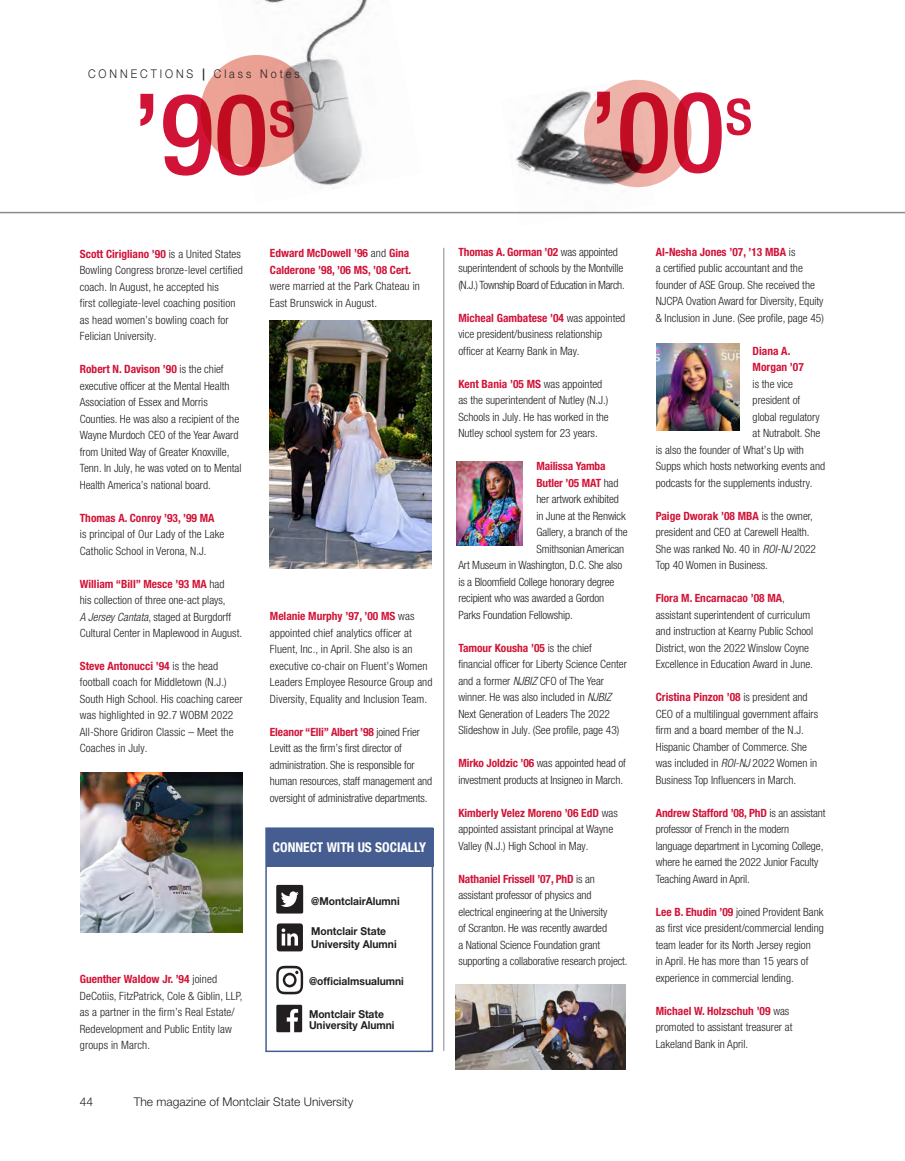
<style>
.page{position:relative;width:905px;height:1161px;background:#fff}
.page>*{position:absolute;margin:0;border:0;box-sizing:border-box;transform-origin:0 0}
.t1{font:500 condensed 112.35px "Helvetica Neue LT Pro";color:#d11337}
.Body_Copy{font:700 condensed 13.5px "Helvetica Neue LT Pro";color:#fff}
.t2{font:300 12px "Helvetica Neue LT Pro";color:#231f20}
.t3{font:300 12px "Helvetica Neue LT Pro";letter-spacing:.275em;color:#231f20;scale:.9 1}
.Class_Note_body{font:300 condensed 11.4px/16.5px "Helvetica Neue LT Pro";color:#231f20}
.Class_Note_body-2{font:700 condensed 11.4px "Helvetica Neue LT Pro";letter-spacing:-.01em;color:#d11337}
.t4{font:700 10.95px/12.3px "Helvetica Neue LT Std";color:#231f20;scale:.94 1}
.s1{font-weight:700}
.s2{font-weight:700;color:#d11337}
.s3{font-style:italic}
.s4{font-weight:300;color:#231f20}
</style>
<div class="page">
<hr style="left:443px;top:248px;width:1px;height:803px;background:#8c8b8e">
<img style="left:500px;top:79px;width:155px;height:135px">
<svg style="left:584px;top:80px;width:107px;height:107px;background:#d8a39a"></svg>
<img style="left:218px;top:0;width:150px;height:186px">
<svg style="left:200px;top:55px;width:113px;height:112px;background:#df998d"></svg>
<hr style="left:0;top:212px;width:904px;height:1px;background:#8c8b8e">
<img style="left:81px;top:773px;width:162px;height:160px">
<img style="left:270px;top:321px;width:162px;height:247px">
<img style="left:457px;top:462px;width:66px;height:84px">
<img style="left:455px;top:985px;width:170px;height:84px">
<img style="left:656px;top:344px;width:83px;height:86px">
<div style="left:265px;top:827px;width:168px;height:225px;border:2px solid #455d91"></div>
<svg style="left:277px;top:923px;width:26px;height:28px"></svg>
<svg style="left:276px;top:885px;width:27px;height:29px"></svg>
<svg style="left:276px;top:966px;width:27px;height:28px"></svg>
<svg style="left:276px;top:1005px;width:26px;height:27px"></svg>
<div style="left:266px;top:828px;width:167px;height:38px;background:#455d91"></div>
<p class="t3" style="left:88px;top:66px;width:237px">CONNECTIONS <span class="s1">|</span> Class Notes</p>
<h1 class="t1" style="left:133px;top:66px;width:164px">’90<sup>s</sup></h1>
<h1 class="t1" style="left:590px;top:64px;width:164px">’00<sup>s</sup></h1>
<p class="Class_Note_body" style="left:80px;top:245px;width:164px"><span class="s2">Scott Cirigliano ’90</span> is a United States Bowling Congress bronze-level certified coach. In August, he accepted his<br>first collegiate-level coaching position as head women’s bowling coach for Felician University.</p>
<p class="Class_Note_body" style="left:80px;top:361px;width:163px"><span class="s2">Robert N. Davison ’90</span> is the chief executive officer at the Mental Health Association of Essex and Morris Counties. He was also a recipient of the Wayne Murdoch CEO of the Year Award from United Way of Greater Knoxville, Tenn. In July, he was voted on to Mental Health America’s national board.</p>
<p class="Class_Note_body" style="left:80px;top:509px;width:146px"><span class="s2">Thomas A. Conroy ’93, ’99 MA<br></span>is principal of Our Lady of the Lake<br>Catholic School in Verona, N.J.</p>
<p class="Class_Note_body" style="left:80px;top:575px;width:164px"><span class="s2">William “Bill” Mesce ’93 MA</span> had<br>his collection of three one-act plays,<br><span class="s3">A Jersey Cantata</span>, staged at Burgdorff Cultural Center in Maplewood in August.</p>
<p class="Class_Note_body" style="left:80px;top:658px;width:164px"><span class="s2">Steve Antonucci ’94</span> is the head football coach for Middletown (N.J.)<br>South High School. His coaching career was highlighted in 92.7 WOBM 2022<br>All-Shore Gridiron Classic – Meet the<br>Coaches in July.</p>
<p class="Class_Note_body" style="left:80px;top:971px;width:164px"><span class="s2">Guenther Waldow Jr. ’94</span> joined DeCotiis, FitzPatrick, Cole &amp; Giblin, LLP, as a partner in the firm’s Real Estate/ Redevelopment and Public Entity law groups in March.</p>
<p class="Class_Note_body" style="left:270px;top:245px;width:151px"><span class="s2">Edward McDowell ’96</span> and <span class="s2">Gina<br>Calderone ’98, ’06 MS, ’08 Cert. </span>were married at the Park Chateau in<br>East Brunswick in August.</p>
<p class="Class_Note_body" style="left:270px;top:608px;width:164px"><span class="s2">Melanie Murphy ’97, ’00 MS</span> was appointed chief analytics officer at Fluent, Inc., in April. She also is an executive co-chair on Fluent’s Women Leaders Employee Resource Group and Diversity, Equality and Inclusion Team.</p>
<p class="Class_Note_body" style="left:270px;top:724px;width:164px"><span class="s2">Eleanor “Elli” Albert ’98</span> joined Frier Levitt as the firm’s first director of administration. She is responsible for human resources, staff management and oversight of administrative departments.</p>
<p class="Body_Copy" style="left:273px;top:839px;width:155px">CONNECT WITH US SOCIALLY</p>
<p class="t4" style="left:311px;top:894px;width:96px">@MontclairAlumni</p>
<p class="t4" style="left:311px;top:925px;width:92px">Montclair State<br>University Alumni</p>
<p class="t4" style="left:309px;top:975px;width:102px">@officialmsualumni</p>
<p class="t4" style="left:309px;top:1008px;width:92px;line-height:10.9px">Montclair State<br>University Alumni</p>
<p class="t2" style="left:80px;top:1095px;width:15px">44</p>
<p class="t2" style="left:134px;top:1095px;width:221px">The magazine of Montclair State University</p>
<p class="Class_Note_body" style="left:458px;top:243px;width:168px"><span class="s2">Thomas A. Gorman ’02</span> was appointed superintendent of schools by the Montville (N.J.) Township Board of Education in March.</p>
<p class="Class_Note_body" style="left:458px;top:309px;width:168px"><span class="s2">Micheal Gambatese ’04</span> was appointed vice president/business relationship officer at Kearny Bank in May.</p>
<p class="Class_Note_body" style="left:458px;top:375px;width:152px"><span class="s2">Kent Bania ’05 MS</span> was appointed as the superintendent of Nutley (N.J.)<br>Schools in July. He has worked in the Nutley school system for 23 years.</p>
<p class="Class_Note_body-2" style="left:536px;top:459px;width:71px">Mailissa Yamba</p>
<p class="Class_Note_body-2" style="left:536px;top:476px;width:84px">Butler ’05 MAT <span class="s4">had</span></p>
<p class="Class_Note_body" style="left:536px;top:491px;width:84px">her artwork exhibited</p>
<p class="Class_Note_body" style="left:536px;top:507px;width:91px">in June at the Renwick</p>
<p class="Class_Note_body" style="left:536px;top:524px;width:93px">Gallery, a branch of the</p>
<p class="Class_Note_body" style="left:536px;top:540px;width:89px">Smithsonian American</p>
<p class="Class_Note_body" style="left:458px;top:557px;width:165px">Art Museum in Washington, D.C. She also</p>
<p class="Class_Note_body" style="left:458px;top:573px;width:158px">is a Bloomfield College honorary degree</p>
<p class="Class_Note_body" style="left:458px;top:590px;width:147px">recipient who was awarded a Gordon</p>
<p class="Class_Note_body" style="left:458px;top:606px;width:116px">Parks Foundation Fellowship.</p>
<p class="Class_Note_body" style="left:458px;top:639px;width:170px"><span class="s2">Tamour Kousha ’05</span> is the chief financial officer for Liberty Science Center and a former <span class="s3">NJBIZ</span> CFO of The Year winner. He was also included in <span class="s3">NJBIZ </span>Next Generation of Leaders The 2022<br>Slideshow in July. (See profile, page 43)</p>
<p class="Class_Note_body" style="left:458px;top:755px;width:169px"><span class="s2">Mirko Joldzic ’06</span> was appointed head of investment products at Insigneo in March.</p>
<p class="Class_Note_body" style="left:458px;top:804px;width:161px"><span class="s2">Kimberly Velez Moreno ’06 EdD</span> was appointed assistant principal at Wayne<br>Valley (N.J.) High School in May.</p>
<p class="Class_Note_body" style="left:458px;top:870px;width:171px"><span class="s2">Nathaniel Frissell ’07, PhD</span> is an assistant professor of physics and electrical engineering at the University<br>of Scranton. He was recently awarded<br>a National Science Foundation grant supporting a collaborative research project.</p>
<p class="Class_Note_body" style="left:655px;top:244px;width:170px"><span class="s2">Al-Nesha Jones ’07, ’13 MBA</span> is<br>a certified public accountant and the founder of ASE Group. She received the NJCPA Ovation Award for Diversity, Equity &amp; Inclusion in June. (See profile, page 45)</p>
<p class="Class_Note_body-2" style="left:752px;top:344px;width:39px">Diana A.</p>
<p class="Class_Note_body-2" style="left:752px;top:361px;width:53px">Morgan ’07</p>
<p class="Class_Note_body" style="left:752px;top:376px;width:42px">is the vice</p>
<p class="Class_Note_body" style="left:752px;top:392px;width:49px">president of</p>
<p class="Class_Note_body" style="left:752px;top:409px;width:69px">global regulatory</p>
<p class="Class_Note_body" style="left:752px;top:425px;width:69px">at Nutrabolt. She</p>
<p class="Class_Note_body" style="left:655px;top:442px;width:150px">is also the founder of What’s Up with</p>
<p class="Class_Note_body" style="left:655px;top:458px;width:171px">Supps which hosts networking events and</p>
<p class="Class_Note_body" style="left:655px;top:475px;width:158px">podcasts for the supplements industry.</p>
<p class="Class_Note_body" style="left:655px;top:508px;width:162px"><span class="s2">Paige Dworak ’08 MBA</span> is the owner, president and CEO at Carewell Health.<br>She was ranked No. 40 in <span class="s3">ROI-NJ</span> 2022<br>Top 40 Women in Business.</p>
<p class="Class_Note_body" style="left:655px;top:590px;width:159px"><span class="s2">Flora M. Encarnacao ’08 MA</span>, assistant superintendent of curriculum and instruction at Kearny Public School District, won the 2022 Winslow Coyne Excellence in Education Award in June.</p>
<p class="Class_Note_body" style="left:655px;top:689px;width:164px"><span class="s2">Cristina Pinzon ’08</span> is president and CEO of a multilingual government affairs firm and a board member of the N.J.<br>Hispanic Chamber of Commerce. She was included in <span class="s3">ROI-NJ</span> 2022 Women in Business Top Influencers in March.</p>
<p class="Class_Note_body" style="left:655px;top:805px;width:171px"><span class="s2">Andrew Stafford ’08, PhD</span> is an assistant professor of French in the modern language department in Lycoming College, where he earned the 2022 Junior Faculty Teaching Award in April.</p>
<p class="Class_Note_body" style="left:655px;top:904px;width:169px"><span class="s2">Lee B. Ehudin ’09</span> joined Provident Bank as first vice president/commercial lending team leader for its North Jersey region<br>in April. He has more than 15 years of experience in commercial lending.</p>
<p class="Class_Note_body" style="left:655px;top:1003px;width:138px"><span class="s2">Michael W. Holzschuh ’09</span> was promoted to assistant treasurer at<br>Lakeland Bank in April.</p>
</div>
